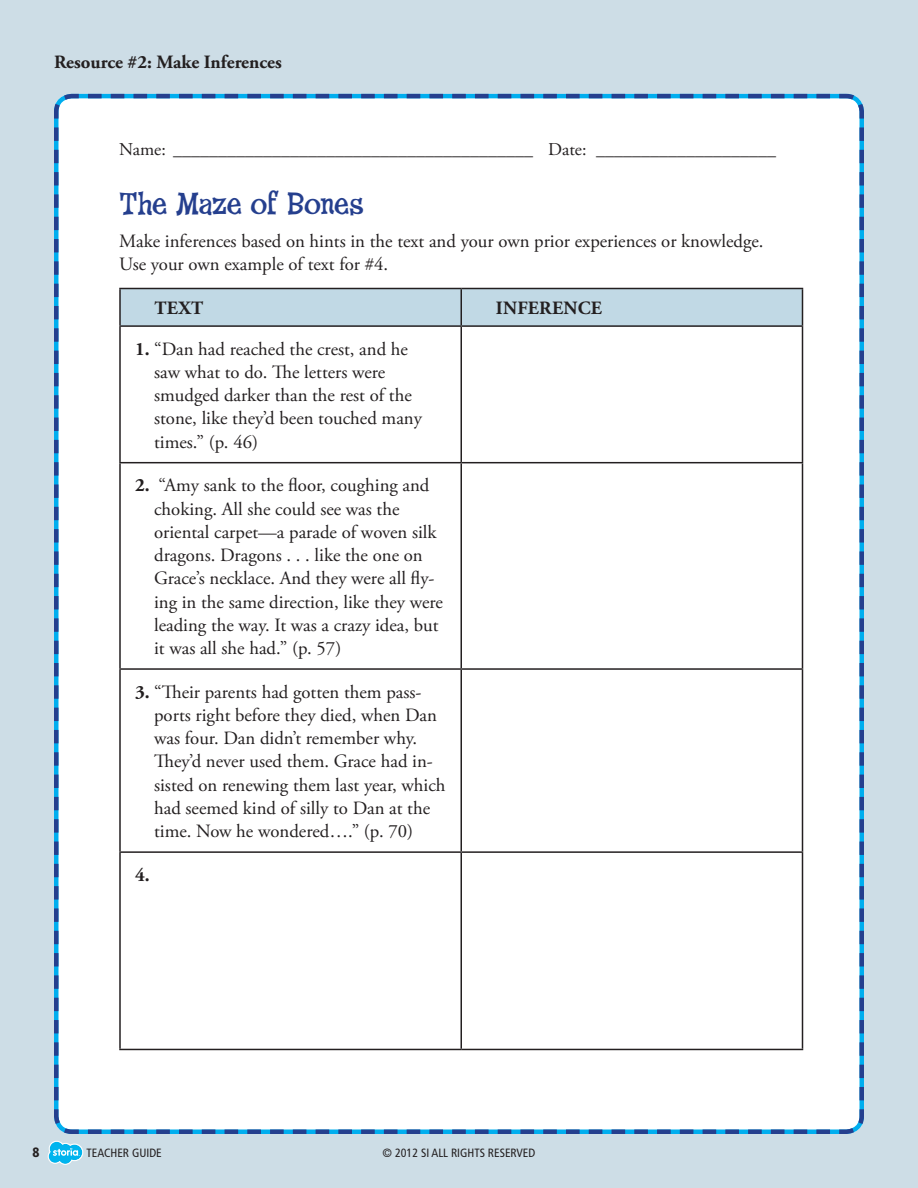
<style>
.page{position:relative;width:918px;height:1188px;background:#cddde6}
.page>*{position:absolute;margin:0;border:0;box-sizing:border-box;transform-origin:0 0}
.t1{font:31.5px "Fink Roman";letter-spacing:-.015em;color:#253f8e}
.ContentArea_body{font:18.75px/23.2px "Adobe Garamond Pro";color:#231f20}
.ContentArea_body-2{font:700 18.75px "Adobe Garamond Pro";color:#231f20}
.t2{font:18px "Adobe Garamond Pro";color:#231f20}
.t3{font:900 condensed 13.5px "Frutiger";color:#231f20}
.t4{font:condensed 12px "Frutiger";color:#231f20}
.s1{font-weight:700}
</style>
<div class="page">
<div style="left:54px;top:93px;width:810px;height:1041px;background:#fff"></div>
<div style="left:121px;top:289px;width:681px;height:36px;background:#c1d9e5"></div>
<hr style="left:119px;top:288px;width:342px;height:1px;background:#231f20">
<hr style="left:119px;top:289px;width:2px;height:36px;background:#231f20">
<hr style="left:461px;top:288px;width:342px;height:1px;background:#231f20">
<hr style="left:460px;top:289px;width:2px;height:36px;background:#231f20">
<hr style="left:802px;top:289px;width:1px;height:36px;background:#231f20">
<hr style="left:119px;top:325px;width:342px;height:2px;background:#231f20">
<hr style="left:119px;top:327px;width:2px;height:135px;background:#231f20">
<hr style="left:461px;top:325px;width:342px;height:2px;background:#231f20">
<hr style="left:460px;top:327px;width:2px;height:135px;background:#231f20">
<hr style="left:802px;top:327px;width:1px;height:135px;background:#231f20">
<hr style="left:119px;top:462px;width:342px;height:1px;background:#231f20">
<hr style="left:119px;top:463px;width:2px;height:205px;background:#231f20">
<hr style="left:461px;top:462px;width:342px;height:1px;background:#231f20">
<hr style="left:460px;top:463px;width:2px;height:205px;background:#231f20">
<hr style="left:802px;top:463px;width:1px;height:205px;background:#231f20">
<hr style="left:119px;top:668px;width:342px;height:2px;background:#231f20">
<hr style="left:119px;top:670px;width:2px;height:181px;background:#231f20">
<hr style="left:461px;top:668px;width:342px;height:2px;background:#231f20">
<hr style="left:460px;top:670px;width:2px;height:181px;background:#231f20">
<hr style="left:802px;top:670px;width:1px;height:181px;background:#231f20">
<hr style="left:119px;top:851px;width:342px;height:2px;background:#231f20">
<hr style="left:119px;top:853px;width:2px;height:196px;background:#231f20">
<hr style="left:461px;top:851px;width:342px;height:2px;background:#231f20">
<hr style="left:460px;top:853px;width:2px;height:196px;background:#231f20">
<hr style="left:802px;top:853px;width:1px;height:196px;background:#231f20">
<hr style="left:119px;top:1049px;width:342px;height:1px;background:#231f20">
<hr style="left:461px;top:1049px;width:342px;height:1px;background:#231f20">
<svg style="left:48px;top:1141px;width:35px;height:24px"></svg>
<p class="ContentArea_body-2" style="left:54px;top:51px;width:229px">Resource #2: Make Inferences</p>
<p class="t2" style="left:119px;top:139px;width:659px">Name: ________________________________________ Date: ____________________</p>
<p class="t1" style="left:119px;top:185px;width:246px">The Maze of Bones</p>
<p class="ContentArea_body" style="left:119px;top:230px;width:646px">Make inferences based on hints in the text and your own prior experiences or knowledge.<br>Use your own example of text for #4.</p>
<p class="ContentArea_body-2" style="left:155px;top:297px;width:50px">TEXT</p>
<p class="ContentArea_body-2" style="left:496px;top:297px;width:108px">INFERENCE</p>
<p class="ContentArea_body" style="left:154px;top:338px;width:269px;text-indent:-19px"><span class="s1">1.</span> “Dan had reached the crest, and he saw what to do. The letters were smudged darker than the rest of the stone, like they’d been touched many times.” (p. 46)</p>
<p class="ContentArea_body" style="left:154px;top:474px;width:290px;text-indent:-19px"><span class="s1">2.</span> “Amy sank to the floor, coughing and choking. All she could see was the oriental carpet—a parade of woven silk dragons. Dragons . . . like the one on Grace’s necklace. And they were all fly&shy;ing in the same direction, like they were leading the way. It was a crazy idea, but it was all she had.” (p. 57)</p>
<p class="ContentArea_body" style="left:154px;top:681px;width:293px;text-indent:-19px"><span class="s1">3.</span> “Their parents had gotten them pass&shy;ports right before they died, when Dan was four. Dan didn’t remember why.<br>They’d never used them. Grace had in&shy;sisted on renewing them last year, which had seemed kind of silly to Dan at the time. Now he wondered….” (p. 70)</p>
<p class="ContentArea_body-2" style="left:135px;top:864px;width:16px">4.</p>
<p class="t3" style="left:33px;top:1144px;width:9px">8</p>
<p class="t4" style="left:87px;top:1146px;width:77px">TEACHER GUIDE</p>
<p class="t4" style="left:383px;top:1145px;width:154px">© 2012 SI ALL RIGHTS RESERVED</p>
</div>
